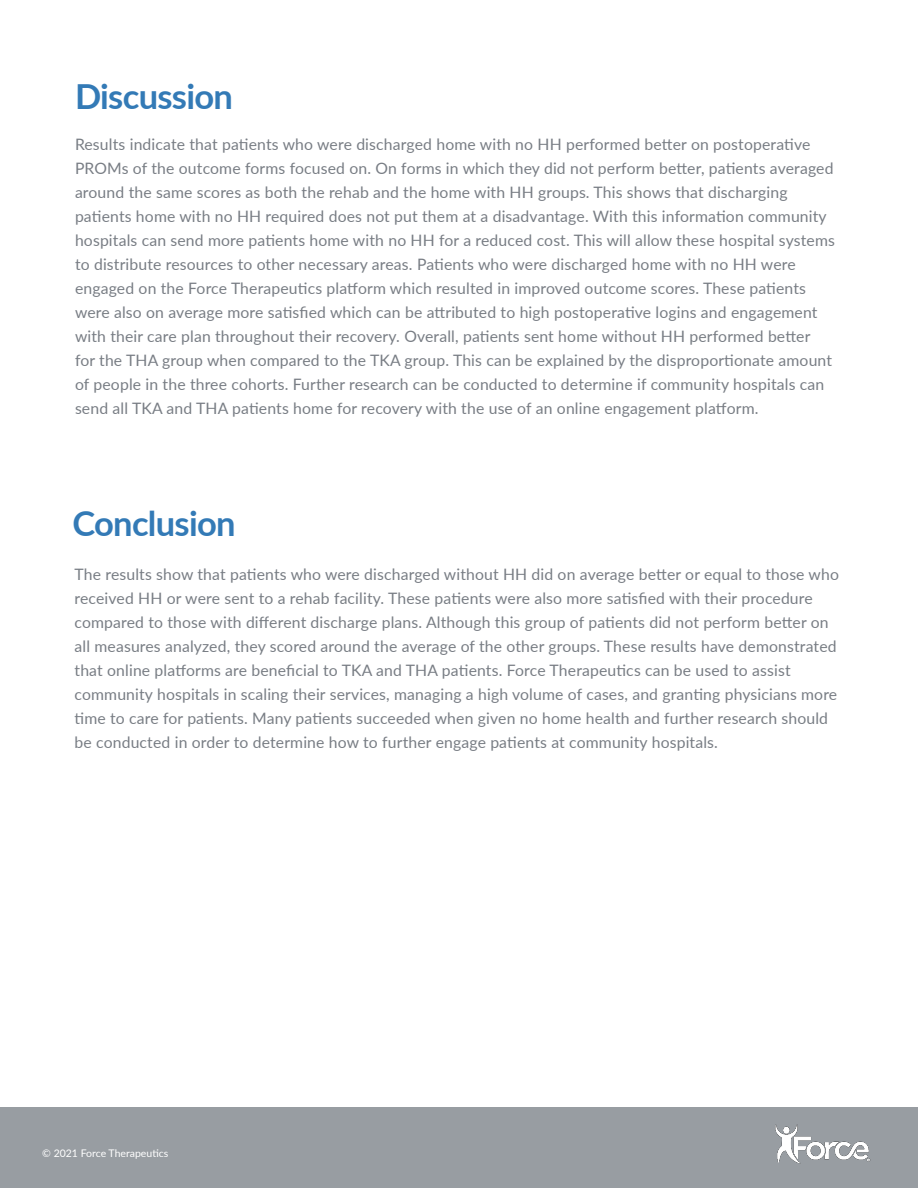
<style>
.page{position:relative;width:918px;height:1188px;background:#fff}
.page>*{position:absolute;margin:0;border:0;box-sizing:border-box;transform-origin:0 0}
.Subtitle{font:700 34.5px "Lato";letter-spacing:-.02em;color:#337ab6}
.Subtitle-2{font:15.75px/24px "Lato";letter-spacing:.01em;color:#787d84}
.t1{font:10.5px "Lato";color:#fff}
</style>
<div class="page">
<div style="left:0;top:1107px;width:918px;height:81px;background:#989da2"></div>
<img style="left:775px;top:1124px;width:96px;height:40px">
<p class="Subtitle" style="left:75px;top:71px;width:160px">Discussion</p>
<p class="Subtitle-2" style="left:75px;top:132px;width:761px">Results indicate that patients who were discharged home with no HH performed better on postoperative PROMs of the outcome forms focused on. On forms in which they did not perform better, patients averaged around the same scores as both the rehab and the home with HH groups. This shows that discharging patients home with no HH required does not put them at a disadvantage. With this information community hospitals can send more patients home with no HH for a reduced cost. This will allow these hospital systems to distribute resources to other necessary areas. Patients who were discharged home with no HH were engaged on the Force Therapeutics platform which resulted in improved outcome scores. These patients were also on average more satisfied which can be attributed to high postoperative logins and engagement with their care plan throughout their recovery. Overall, patients sent home without HH performed better<br>for the THA group when compared to the TKA group. This can be explained by the disproportionate amount of people in the three cohorts. Further research can be conducted to determine if community hospitals can send all TKA and THA patients home for recovery with the use of an online engagement platform.</p>
<p class="Subtitle" style="left:72px;top:498px;width:165px">Conclusion</p>
<p class="Subtitle-2" style="left:75px;top:561px;width:766px">The results show that patients who were discharged without HH did on average better or equal to those who received HH or were sent to a rehab facility. These patients were also more satisfied with their procedure compared to those with different discharge plans. Although this group of patients did not perform better on all measures analyzed, they scored around the average of the other groups. These results have demonstrated that online platforms are beneficial to TKA and THA patients. Force Therapeutics can be used to assist community hospitals in scaling their services, managing a high volume of cases, and granting physicians more time to care for patients. Many patients succeeded when given no home health and further research should be conducted in order to determine how to further engage patients at community hospitals.</p>
<p class="t1" style="left:42px;top:1146px;width:128px">© 2021 Force Therapeutics</p>
</div>
